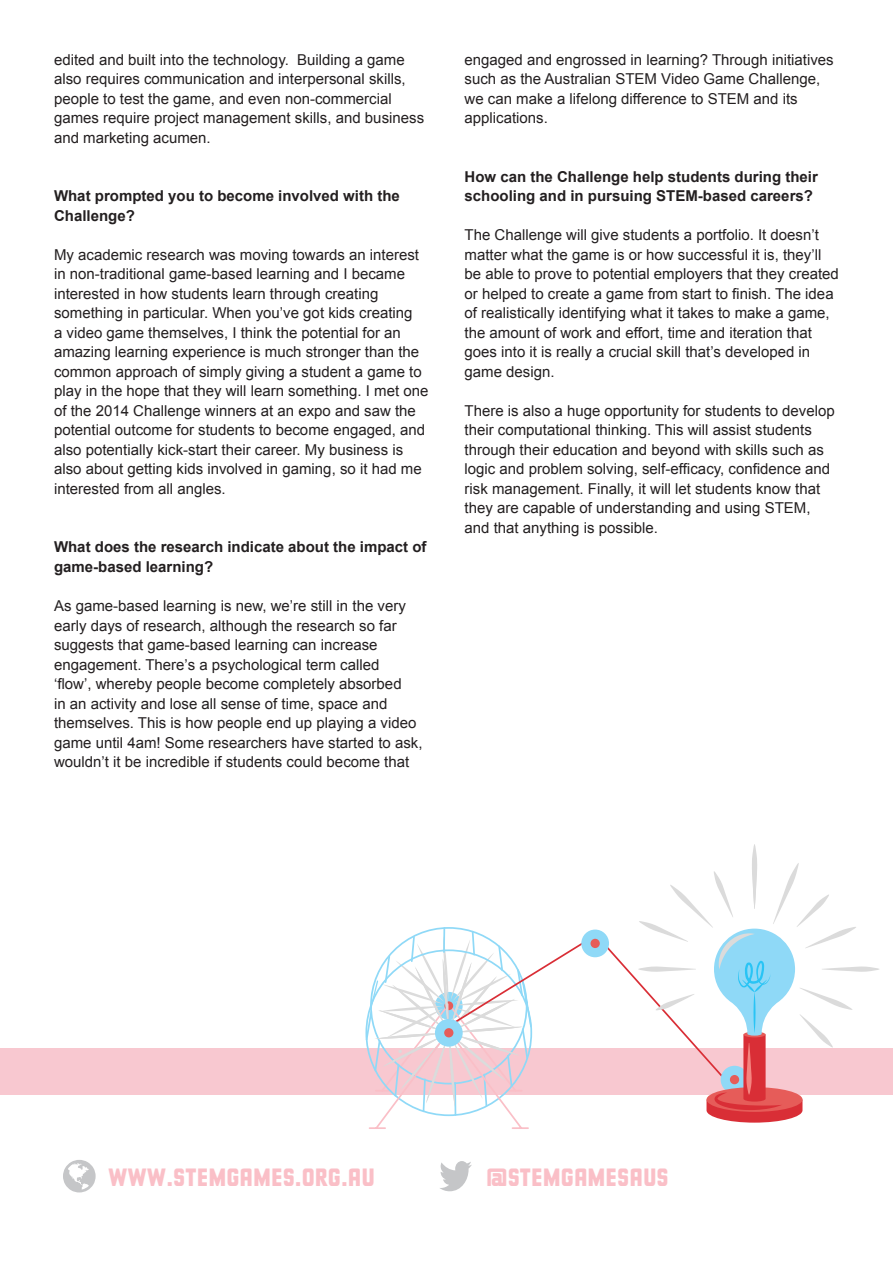
<style>
.page{position:relative;width:893px;height:1263px;background:#fff}
.page>*{position:absolute;margin:0;border:0;box-sizing:border-box;transform-origin:0 0}
.t1{font:700 27px "Berber King Caps";color:#fabfc7}
.t2{font:15px/19.5px "Arial";color:#231f20}
.t3{font:700 15px/19.5px "Arial";color:#231f20}
</style>
<div class="page">
<svg style="left:63px;top:1160px;width:33px;height:32px"></svg>
<svg style="left:440px;top:1161px;width:32px;height:30px"></svg>
<svg style="left:365px;top:844px;width:514px;height:285px"></svg>
<div style="left:581px;top:929px;width:28px;height:28px;background:#8fd9f7;border-radius:50%"></div>
<div style="left:590px;top:939px;width:10px;height:9px;background:#e65c59;border-radius:50%"></div>
<div style="left:435px;top:1019px;width:28px;height:28px;background:#8fd9f7;border-radius:50%"></div>
<div style="left:444px;top:1028px;width:9px;height:9px;background:#e65c59;border-radius:50%"></div>
<p class="t2" style="left:54px;top:50px;width:372px">edited and built into the technology. Building a game also requires communication and interpersonal skills, people to test the game, and even non-commercial games require project management skills, and business and marketing acumen.</p>
<p class="t3" style="left:54px;top:187px;width:347px">What prompted you to become involved with the<br>Challenge?</p>
<p class="t2" style="left:54px;top:245px;width:376px">My academic research was moving towards an interest in non-traditional game-based learning and I became interested in how students learn through creating something in particular. When you’ve got kids creating<br>a video game themselves, I think the potential for an amazing learning experience is much stronger than the common approach of simply giving a student a game to play in the hope that they will learn something. I met one of the 2014 Challenge winners at an expo and saw the potential outcome for students to become engaged, and also potentially kick-start their career. My business is also about getting kids involved in gaming, so it had me interested from all angles.</p>
<p class="t3" style="left:54px;top:538px;width:374px">What does the research indicate about the impact of game-based learning?</p>
<p class="t2" style="left:54px;top:596px;width:370px">As game-based learning is new, we’re still in the very early days of research, although the research so far suggests that game-based learning can increase engagement. There’s a psychological term called<br>‘flow’, whereby people become completely absorbed<br>in an activity and lose all sense of time, space and themselves. This is how people end up playing a video game until 4am! Some researchers have started to ask, wouldn’t it be incredible if students could become that</p>
<p class="t2" style="left:465px;top:50px;width:371px">engaged and engrossed in learning? Through initiatives such as the Australian STEM Video Game Challenge, we can make a lifelong difference to STEM and its applications.</p>
<p class="t3" style="left:465px;top:167px;width:355px">How can the Challenge help students during their schooling and in pursuing STEM-based careers?</p>
<p class="t2" style="left:465px;top:226px;width:376px">The Challenge will give students a portfolio. It doesn’t matter what the game is or how successful it is, they’ll be able to prove to potential employers that they created or helped to create a game from start to finish. The idea of realistically identifying what it takes to make a game, the amount of work and effort, time and iteration that goes into it is really a crucial skill that’s developed in game design.</p>
<p class="t2" style="left:465px;top:401px;width:372px">There is also a huge opportunity for students to develop their computational thinking. This will assist students through their education and beyond with skills such as logic and problem solving, self-efficacy, confidence and risk management. Finally, it will let students know that they are capable of understanding and using STEM, and that anything is possible.</p>
<p class="t1" style="left:108px;top:1163px;width:269px">WWW.STEMGAMES.oRG.AU</p>
<p class="t1" style="left:486px;top:1163px;width:184px">@STEMGAMESAUS</p>
</div>
